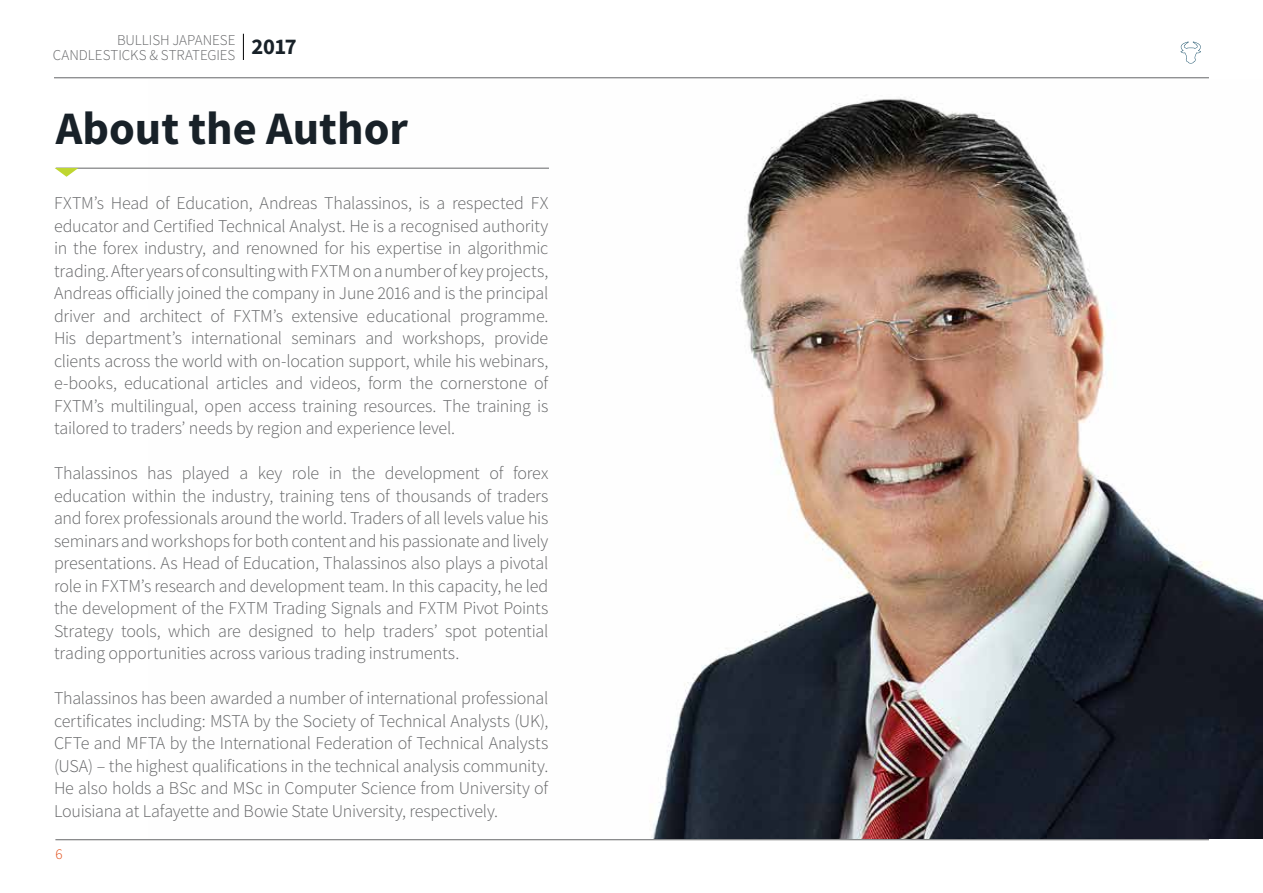
<style>
.page{position:relative;width:1263px;height:893px;background:#fff}
.page>*{position:absolute;margin:0;border:0;box-sizing:border-box;transform-origin:0 0}
.t1{font:700 46.5px "Source Sans Pro";color:#182128}
.t2{font:300 18px/22.5px "Source Sans Pro";letter-spacing:-.01em;color:#646567;text-align:justify}
.t3{font:300 15px/15px "Source Sans Pro";letter-spacing:-.005em;color:#646567;text-align:center}
.t4{font:300 15px "Source Sans Pro";color:#e14c16}
</style>
<div class="page">
<svg style="left:243px;top:34px;width:1px;height:26px"></svg>
<hr style="left:54px;top:78px;width:1155px;height:1px;background:#646567">
<svg style="left:1180px;top:42px;width:21px;height:21px"></svg>
<hr style="left:55px;top:839px;width:1154px;height:1px;background:#646567">
<img style="left:148px;top:97px;width:1115px;height:742px">
<hr style="left:56px;top:168px;width:493px;height:1px;background:#646567">
<svg style="left:55px;top:168px;width:23px;height:9px"></svg>
<p class="t3" style="left:53px;top:33px;width:245px">BULLISH JAPANESE<br>CANDLESTICKS &amp; STRATEGIES <sup>2017</sup></p>
<h1 class="t1" style="left:56px;top:97px;width:354px">About the Author</h1>
<p class="t2" style="left:54px;top:192px;width:496px">FXTM’s Head of Education, Andreas Thalassinos, is a respected FX educator and Certified Technical Analyst. He is a recognised authority in the forex industry, and renowned for his expertise in algorithmic trading. After years of consulting with FXTM on a number of key projects, Andreas officially joined the company in June 2016 and is the principal driver and architect of FXTM’s extensive educational programme.<br>His department’s international seminars and workshops, provide clients across the world with on-location support, while his webinars, e-books, educational articles and videos, form the cornerstone of FXTM’s multilingual, open access training resources. The training is tailored to traders’ needs by region and experience level.</p>
<p class="t2" style="left:54px;top:462px;width:496px">Thalassinos has played a key role in the development of forex education within the industry, training tens of thousands of traders and forex professionals around the world. Traders of all levels value his seminars and workshops for both content and his passionate and lively presentations. As Head of Education, Thalassinos also plays a pivotal role in FXTM’s research and development team. In this capacity, he led the development of the FXTM Trading Signals and FXTM Pivot Points Strategy tools, which are designed to help traders’ spot potential trading opportunities across various trading instruments.</p>
<p class="t2" style="left:54px;top:687px;width:496px">Thalassinos has been awarded a number of international professional certificates including: MSTA by the Society of Technical Analysts (UK), CFTe and MFTA by the International Federation of Technical Analysts (USA) – the highest qualifications in the technical analysis community.<br>He also holds a BSc and MSc in Computer Science from University of Louisiana at Lafayette and Bowie State University, respectively.</p>
<p class="t4" style="left:55px;top:845px;width:9px">6</p>
</div>
